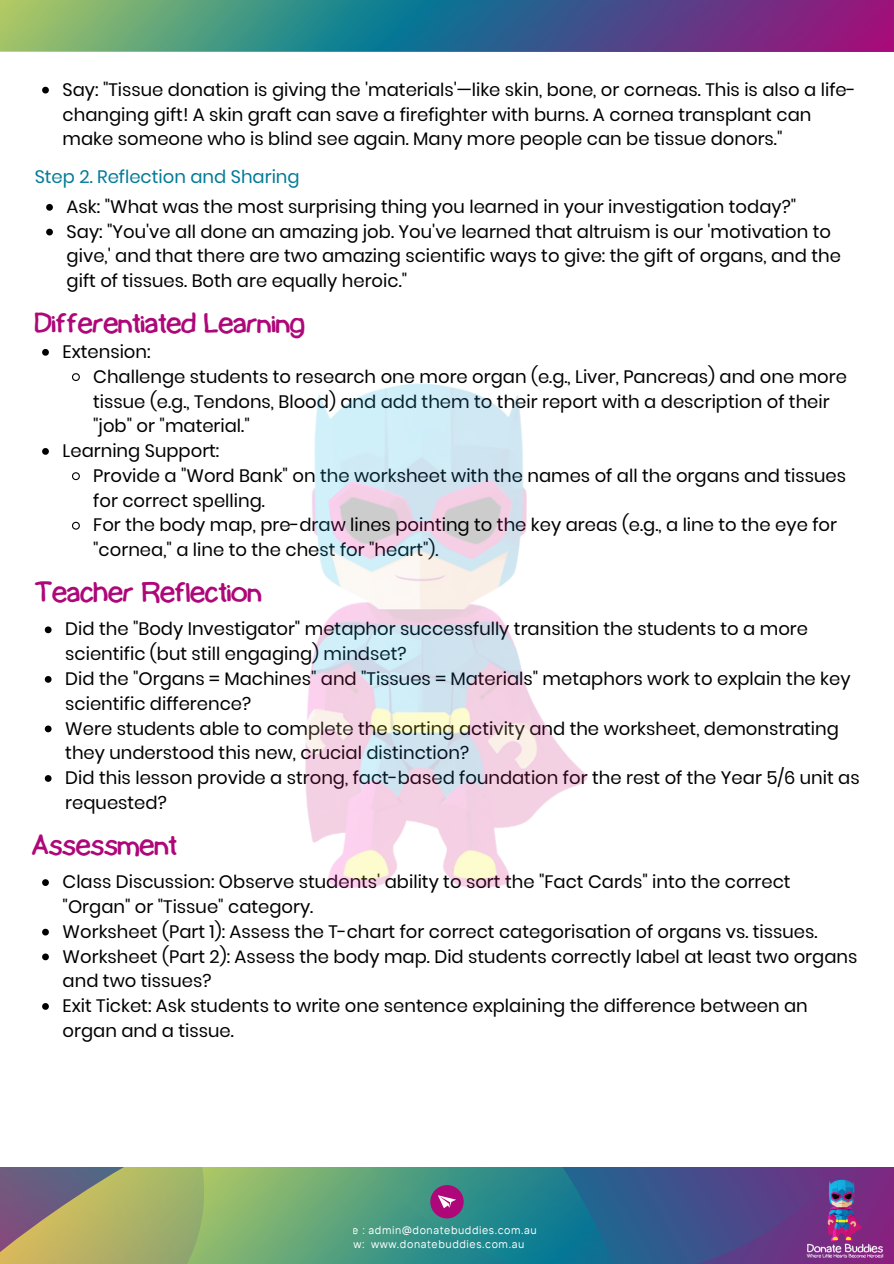
<style>
.page{position:relative;width:894px;height:1264px;background:#fff}
.page>*{position:absolute;margin:0;border:0;box-sizing:border-box;transform-origin:0 0}
.t1{font:30px "UKIJ Qolyazma Tuz";color:#ae0779}
.t2{font:18px/24.8px "Poppins";color:#000}
.t3{font:18px "Poppins";color:#007b97}
.t4{font:11.1px "TT Interphases";letter-spacing:.05em;color:#fff}
</style>
<div class="page">
<svg style="left:0;top:1167px;width:893px;height:96px;background:#5e847e"></svg>
<svg style="left:0;top:0;width:893px;height:51px;background:#536c83"></svg>
<div style="left:430px;top:1184px;width:33px;height:34px;background:#ae0779;border-radius:50%"></div>
<svg style="left:438px;top:1195px;width:18px;height:13px"></svg>
<img style="left:804px;top:1177px;width:81px;height:81px">
<svg style="left:42px;top:349px;width:7px;height:7px"></svg>
<svg style="left:72px;top:373px;width:8px;height:8px"></svg>
<svg style="left:42px;top:448px;width:7px;height:7px"></svg>
<svg style="left:72px;top:472px;width:8px;height:9px"></svg>
<svg style="left:72px;top:521px;width:8px;height:9px"></svg>
<svg style="left:42px;top:87px;width:7px;height:6px"></svg>
<svg style="left:46px;top:204px;width:7px;height:7px"></svg>
<svg style="left:46px;top:229px;width:7px;height:6px"></svg>
<svg style="left:45px;top:626px;width:7px;height:7px"></svg>
<svg style="left:45px;top:676px;width:7px;height:6px"></svg>
<svg style="left:45px;top:725px;width:7px;height:7px"></svg>
<svg style="left:45px;top:775px;width:7px;height:6px"></svg>
<svg style="left:42px;top:879px;width:7px;height:7px"></svg>
<svg style="left:42px;top:928px;width:7px;height:7px"></svg>
<svg style="left:42px;top:953px;width:7px;height:7px"></svg>
<svg style="left:42px;top:1003px;width:7px;height:6px"></svg>
<img style="left:305px;top:383px;width:283px;height:505px">
<p class="t2" style="left:63px;top:77px;width:794px">Say: "Tissue donation is giving the 'materials'—like skin, bone, or corneas. This is also a life&shy;changing gift! A skin graft can save a firefighter with burns. A cornea transplant can make someone who is blind see again. Many more people can be tissue donors."</p>
<p class="t3" style="left:35px;top:164px;width:266px">Step 2. Reflection and Sharing</p>
<p class="t2" style="left:67px;top:194px;width:775px">Ask: "What was the most surprising thing you learned in your investigation today?"<br>Say: "You've all done an amazing job. You've learned that altruism is our 'motivation to give,' and that there are two amazing scientific ways to give: the gift of organs, and the gift of tissues. Both are equally heroic."</p>
<h1 class="t1" style="left:35px;top:306px;width:271px">Differentiated Learning</h1>
<p class="t2" style="left:63px;top:339px;width:89px">Extension:</p>
<p class="t2" style="left:93px;top:364px;width:755px">Challenge students to research one more organ (e.g., Liver, Pancreas) and one more</p>
<p class="t2" style="left:93px;top:389px;width:737px">tissue (e.g., Tendons, Blood) and add them to their report with a description of their</p>
<p class="t2" style="left:93px;top:413px;width:158px">"job" or "material."</p>
<p class="t2" style="left:63px;top:438px;width:158px">Learning Support:</p>
<p class="t2" style="left:93px;top:463px;width:754px">Provide a "Word Bank" on the worksheet with the names of all the organs and tissues</p>
<p class="t2" style="left:93px;top:488px;width:173px">for correct spelling.</p>
<p class="t2" style="left:93px;top:512px;width:745px">For the body map, pre-draw lines pointing to the key areas (e.g., a line to the eye for</p>
<p class="t2" style="left:93px;top:537px;width:347px">"cornea," a line to the chest for "heart").</p>
<h1 class="t1" style="left:35px;top:575px;width:228px">Teacher Reflection</h1>
<p class="t2" style="left:65px;top:616px;width:795px">Did the "Body Investigator" metaphor successfully transition the students to a more scientific (but still engaging) mindset?<br>Did the "Organs = Machines" and "Tissues = Materials" metaphors work to explain the key scientific difference?<br>Were students able to complete the sorting activity and the worksheet, demonstrating they understood this new, crucial distinction?<br>Did this lesson provide a strong, fact-based foundation for the rest of the Year 5/6 unit as requested?</p>
<h1 class="t1" style="left:32px;top:827px;width:146px">Assessment</h1>
<p class="t2" style="left:63px;top:869px;width:796px">Class Discussion: Observe students' ability to sort the "Fact Cards" into the correct "Organ" or "Tissue" category.<br>Worksheet (Part 1): Assess the T-chart for correct categorisation of organs vs. tissues.<br>Worksheet (Part 2): Assess the body map. Did students correctly label at least two organs and two tissues?<br>Exit Ticket: Ask students to write one sentence explaining the difference between an organ and a tissue.</p>
<p class="t4" style="left:352px;top:1222px;width:185px">e : admin@donatebuddies.com.au</p>
<p class="t4" style="left:353px;top:1237px;width:172px">w: www.donatebuddies.com.au</p>
</div>
